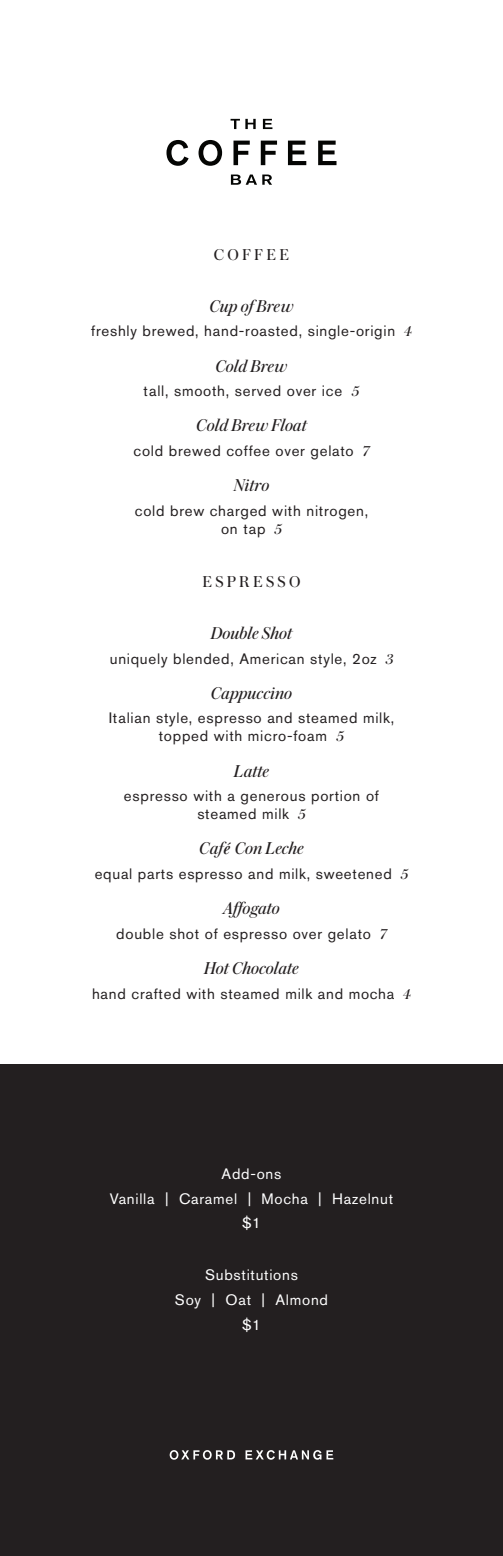
<style>
.page{position:relative;width:503px;height:1556px;background:#fff}
.page>*{position:absolute;margin:0;border:0;box-sizing:border-box;transform-origin:0 0}
.t1{font:italic 18px "Austin News Head Trial";color:#231f20}
.t2{font:16.5px "Austin News Head Trial";letter-spacing:.2em;color:#231f20}
.t3{font:15px/18px "Akzidenz Grotesk BE";letter-spacing:.05em;color:#231f20;text-align:center}
.t4{font:15px "Akzidenz Grotesk BE";letter-spacing:.05em;color:#fff}
.s1{font-family:"Austin News Head Trial";font-style:italic}
.s2{font-family:"Baskerville Display PT";font-weight:700}
</style>
<div class="page">
<div style="left:0;top:1064px;width:502px;height:491px;background:#231f20"></div>
<svg style="left:169px;top:1450px;width:66px;height:9px"></svg>
<svg style="left:245px;top:1450px;width:88px;height:9px"></svg>
<svg style="left:166px;top:140px;width:22px;height:26px"></svg>
<svg style="left:198px;top:140px;width:24px;height:26px"></svg>
<svg style="left:233px;top:141px;width:16px;height:24px"></svg>
<svg style="left:260px;top:141px;width:17px;height:24px"></svg>
<svg style="left:287px;top:141px;width:19px;height:24px"></svg>
<svg style="left:318px;top:141px;width:18px;height:24px"></svg>
<svg style="left:231px;top:174px;width:41px;height:11px"></svg>
<svg style="left:230px;top:119px;width:25px;height:10px"></svg>
<svg style="left:262px;top:119px;width:10px;height:10px"></svg>
<p class="t2" style="left:213px;top:249px;width:77px">COFFEE</p>
<p class="t1" style="left:209px;top:299px;width:86px">Cup of Brew</p>
<p class="t3" style="left:91px;top:322px;width:322px">freshly brewed, hand-roasted, single-origin <span class="s1">4</span></p>
<p class="t1" style="left:215px;top:359px;width:74px">Cold Brew</p>
<p class="t3" style="left:143px;top:382px;width:217px">tall, smooth, served over ice <span class="s1">5</span></p>
<p class="t1" style="left:196px;top:419px;width:112px">Cold Brew Float</p>
<p class="t3" style="left:133px;top:442px;width:237px">cold brewed coffee over gelato <span class="s1">7</span></p>
<p class="t1" style="left:233px;top:479px;width:37px">Nitro</p>
<p class="t3" style="left:135px;top:502px;width:234px">cold brew charged with nitrogen, on tap <span class="s1">5</span></p>
<p class="t2" style="left:202px;top:576px;width:100px">ESPRESSO</p>
<p class="t1" style="left:210px;top:626px;width:83px">Double Shot</p>
<p class="t3" style="left:110px;top:649px;width:285px">uniquely blended, American style, 2oz <span class="s1">3</span></p>
<p class="t1" style="left:210px;top:686px;width:83px">Cappuccino</p>
<p class="t3" style="left:109px;top:709px;width:286px">Italian style, espresso and steamed milk, topped with micro-foam <span class="s1">5</span></p>
<p class="t1" style="left:234px;top:764px;width:36px">Latte</p>
<p class="t3" style="left:124px;top:787px;width:256px">espresso with a generous portion of steamed milk <span class="s1">5</span></p>
<p class="t1" style="left:199px;top:842px;width:106px">Caf<span class="s2">é</span> Con Leche</p>
<p class="t3" style="left:95px;top:864px;width:315px">equal parts espresso and milk, sweetened <span class="s1">5</span></p>
<p class="t1" style="left:223px;top:901px;width:58px">Affogato</p>
<p class="t3" style="left:116px;top:924px;width:271px">double shot of espresso over gelato <span class="s1">7</span></p>
<p class="t1" style="left:204px;top:961px;width:96px">Hot Chocolate</p>
<p class="t3" style="left:92px;top:984px;width:320px">hand crafted with steamed milk and mocha <span class="s1">4</span></p>
<p class="t4" style="left:221px;top:1164px;width:61px">Add-ons</p>
<p class="t4" style="left:110px;top:1189px;width:284px">Vanilla | Caramel | Mocha | Hazelnut</p>
<p class="t4" style="left:242px;top:1214px;width:20px">$1</p>
<p class="t4" style="left:205px;top:1265px;width:94px">Substitutions</p>
<p class="t4" style="left:175px;top:1290px;width:154px">Soy | Oat | Almond</p>
<p class="t4" style="left:242px;top:1315px;width:20px">$1</p>
</div>
